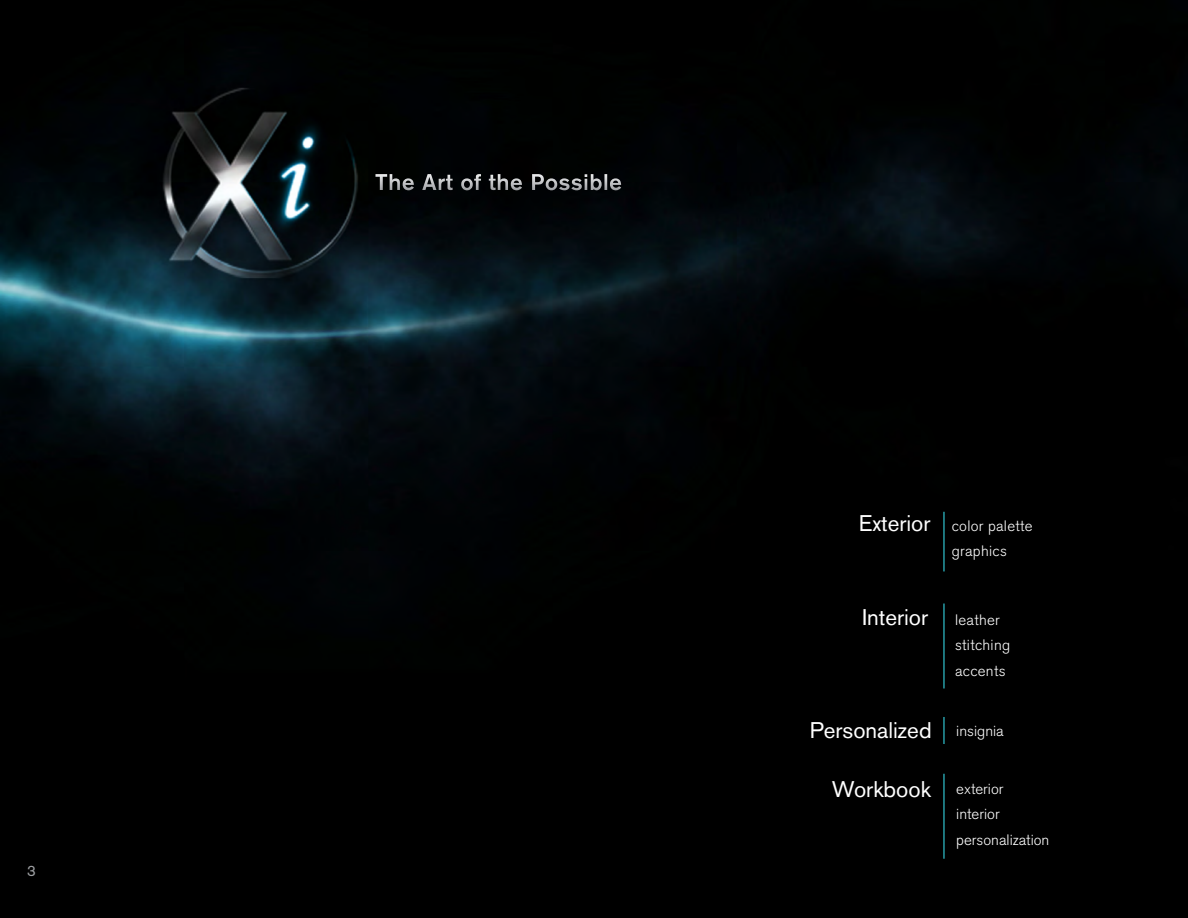
<style>
.page{position:relative;width:1188px;height:918px;background:#fff}
.page>*{position:absolute;margin:0;border:0;box-sizing:border-box;transform-origin:0 0}
.t1{font:22.5px "Akzidenz Grotesk BQ";color:#fff}
.t2{font:500 22.5px "Akzidenz Grotesk BQ";letter-spacing:.025em;color:#fff}
.t3{font:300 15px/25.5px "Akzidenz Grotesk BQ";letter-spacing:.02em;color:#fff}
.t4{font:300 15px "Akzidenz Grotesk BQ";color:#fff}
.t5{font:15px "Akzidenz Grotesk BQ";color:#9d9fa2}
.s1{font-weight:400;font-size:22.5px}
.s2{font-weight:300;font-size:15px}
</style>
<div class="page">
<img style="left:0;top:0;width:1188px;height:918px">
<hr style="left:944px;top:604px;width:1px;height:85px;background:#3ae9f8">
<hr style="left:944px;top:774px;width:1px;height:85px;background:#3ae9f8">
<hr style="left:944px;top:512px;width:1px;height:59px;background:#3ae9f8">
<svg style="left:944px;top:717px;width:1px;height:27px"></svg>
<p class="t5" style="left:27px;top:861px;width:10px">3</p>
<p class="t2" style="left:375px;top:168px;width:248px">The Art of the Possible</p>
<p class="t3" style="left:952px;top:513px;width:82px;text-indent:-93px"><span class="s1">Exterior</span> color palette graphics</p>
<p class="t1" style="left:862px;top:604px;width:139px">Interior <span class="s2">leather</span></p>
<p class="t3" style="left:955px;top:633px;width:57px">stitching accents</p>
<p class="t1" style="left:810px;top:717px;width:123px">Personalized</p>
<p class="t1" style="left:832px;top:776px;width:101px">Workbook</p>
<p class="t4" style="left:956px;top:723px;width:49px">insignia</p>
<p class="t4" style="left:956px;top:780px;width:49px">exterior</p>
<p class="t4" style="left:956px;top:805px;width:45px">interior</p>
<p class="t4" style="left:956px;top:831px;width:95px">personalization</p>
</div>
